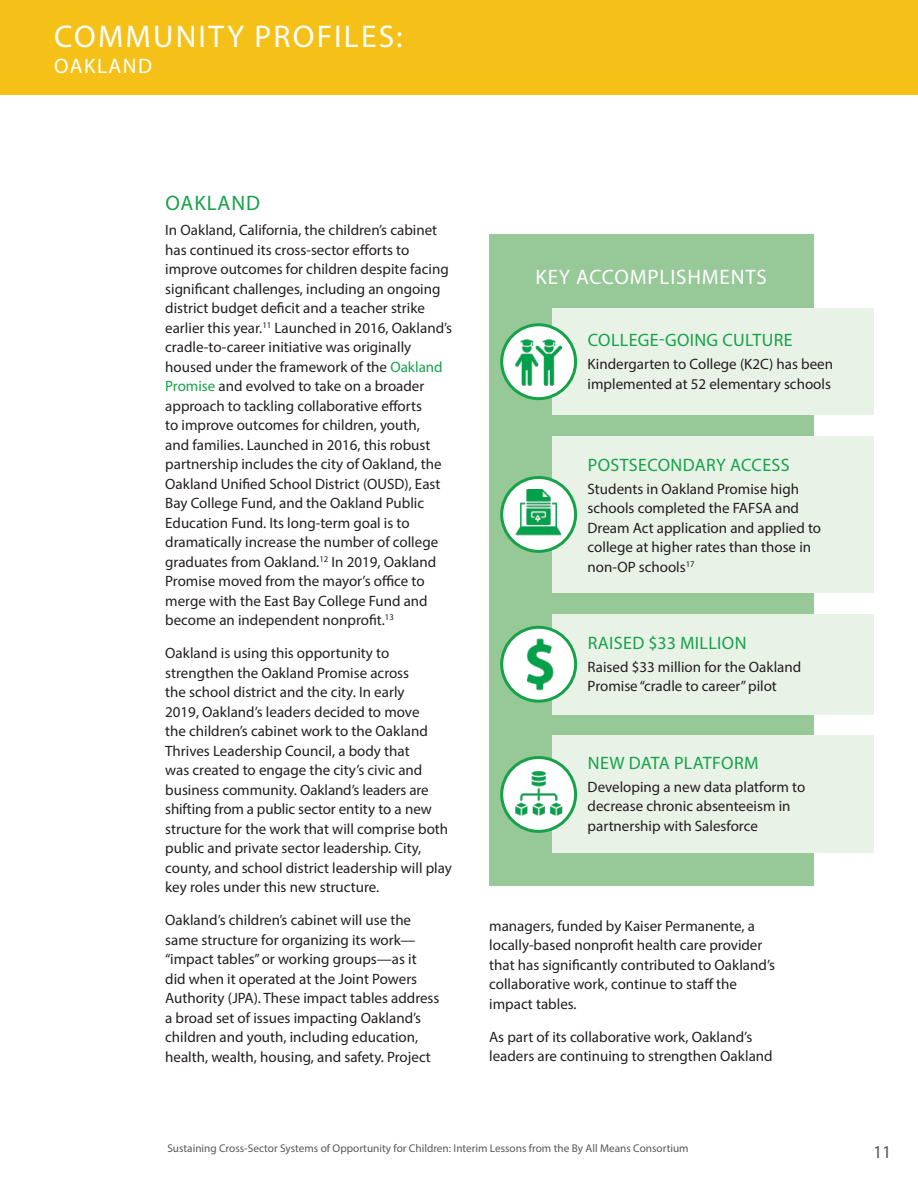
<style>
.page{position:relative;width:918px;height:1188px;background:#fff}
.page>*{position:absolute;margin:0;border:0;box-sizing:border-box;transform-origin:0 0}
.t1{font:31.5px "Myriad Pro";letter-spacing:.07em;color:#fff}
.t2{font:21px "Myriad Pro";letter-spacing:.04em;color:#fff}
.t3{font:21px "Myriad Pro";letter-spacing:.07em;color:#fff}
.t4{font:21px "Myriad Pro";letter-spacing:.045em;color:#16a249}
.t5{font:18px "Myriad Pro";letter-spacing:.02em;color:#16a249}
.t6{font:18px "Myriad Pro";color:#57585a}
.t7{font:15px/19.5px "Myriad Pro";color:#231f20}
.t8{font:11.25px "Myriad Pro";color:#57585a}
.s1{color:#16a249}
</style>
<div class="page">
<div style="left:0;top:0;width:918px;height:94px;background:#f5c119"></div>
<div style="left:489px;top:234px;width:324px;height:652px;background:#97c898"></div>
<div style="left:552px;top:309px;width:322px;height:106px;background:#e8f2e6"></div>
<svg style="left:502px;top:325px;width:74px;height:74px"></svg>
<img style="left:511px;top:338px;width:55px;height:49px">
<div style="left:500px;top:323px;width:77px;height:77px;border:3px solid #16a249;border-radius:50%"></div>
<div style="left:552px;top:436px;width:322px;height:157px;background:#e8f2e6"></div>
<svg style="left:502px;top:478px;width:74px;height:73px;fill:#fff"></svg>
<img style="left:512px;top:490px;width:53px;height:45px">
<div style="left:500px;top:476px;width:77px;height:77px;border:3px solid #16a249;border-radius:50%"></div>
<div style="left:552px;top:736px;width:322px;height:117px;background:#e8f2e6"></div>
<svg style="left:502px;top:758px;width:74px;height:73px;fill:#fff"></svg>
<img style="left:511px;top:769px;width:55px;height:47px">
<div style="left:500px;top:756px;width:77px;height:77px;border:3px solid #16a249;border-radius:50%"></div>
<div style="left:552px;top:614px;width:322px;height:100px;background:#e8f2e6"></div>
<img style="left:502px;top:629px;width:74px;height:67px">
<div style="left:500px;top:626px;width:77px;height:77px;border:3px solid #16a249;border-radius:50%"></div>
<h1 class="t1" style="left:54px;top:17px;width:350px">COMMUNITY PROFILES:</h1>
<h2 class="t3" style="left:54px;top:53px;width:99px">OAKLAND</h2>
<h2 class="t4" style="left:165px;top:190px;width:96px">OAKLAND</h2>
<p class="t7" style="left:165px;top:220px;width:288px">In Oakland, California, the children’s cabinet has continued its cross-sector efforts to improve outcomes for children despite facing significant challenges, including an ongoing district budget deficit and a teacher strike earlier this year.<sup>11</sup> Launched in 2016, Oakland’s cradle-to-career initiative was originally housed under the framework of the <span class="s1">Oakland Promise</span> and evolved to take on a broader approach to tackling collaborative efforts<br>to improve outcomes for children, youth,<br>and families. Launched in 2016, this robust partnership includes the city of Oakland, the Oakland Unified School District (OUSD), East Bay College Fund, and the Oakland Public Education Fund. Its long-term goal is to dramatically increase the number of college graduates from Oakland.<sup>12</sup> In 2019, Oakland Promise moved from the mayor’s office to merge with the East Bay College Fund and become an independent nonprofit.<sup>13</sup></p>
<p class="t7" style="left:165px;top:643px;width:288px">Oakland is using this opportunity to strengthen the Oakland Promise across<br>the school district and the city. In early<br>2019, Oakland’s leaders decided to move<br>the children’s cabinet work to the Oakland Thrives Leadership Council, a body that<br>was created to engage the city’s civic and business community. Oakland’s leaders are shifting from a public sector entity to a new structure for the work that will comprise both public and private sector leadership. City, county, and school district leadership will play key roles under this new structure.</p>
<p class="t7" style="left:165px;top:910px;width:276px">Oakland’s children’s cabinet will use the same structure for organizing its work— “impact tables” or working groups—as it did when it operated at the Joint Powers Authority (JPA). These impact tables address a broad set of issues impacting Oakland’s children and youth, including education, health, wealth, housing, and safety. Project</p>
<h2 class="t2" style="left:535px;top:264px;width:233px">KEY ACCOMPLISHMENTS</h2>
<p class="t5" style="left:588px;top:329px;width:206px">COLLEGE-GOING CULTURE</p>
<p class="t7" style="left:588px;top:354px;width:247px">Kindergarten to College (K2C) has been implemented at 52 elementary schools</p>
<p class="t5" style="left:588px;top:454px;width:203px">POSTSECONDARY ACCESS</p>
<p class="t7" style="left:588px;top:479px;width:235px">Students in Oakland Promise high schools completed the FAFSA and<br>Dream Act application and applied to college at higher rates than those in non-OP schools<sup>17</sup></p>
<p class="t5" style="left:588px;top:632px;width:160px">RAISED $33 MILLION</p>
<p class="t7" style="left:588px;top:657px;width:215px">Raised $33 million for the Oakland<br>Promise “cradle to career” pilot</p>
<p class="t5" style="left:588px;top:752px;width:172px">NEW DATA PLATFORM</p>
<p class="t7" style="left:588px;top:777px;width:219px">Developing a new data platform to decrease chronic absenteeism in partnership with Salesforce</p>
<p class="t7" style="left:489px;top:916px;width:287px">managers, funded by Kaiser Permanente, a locally-based nonprofit health care provider that has significantly contributed to Oakland’s collaborative work, continue to staff the impact tables.</p>
<p class="t7" style="left:489px;top:1027px;width:285px">As part of its collaborative work, Oakland’s leaders are continuing to strengthen Oakland</p>
<p class="t8" style="left:167px;top:1142px;width:523px">Sustaining Cross-Sector Systems of Opportunity for Children: Interim Lessons from the By All Means Consortium</p>
<p class="t6" style="left:873px;top:1140px;width:20px">11</p>
</div>
